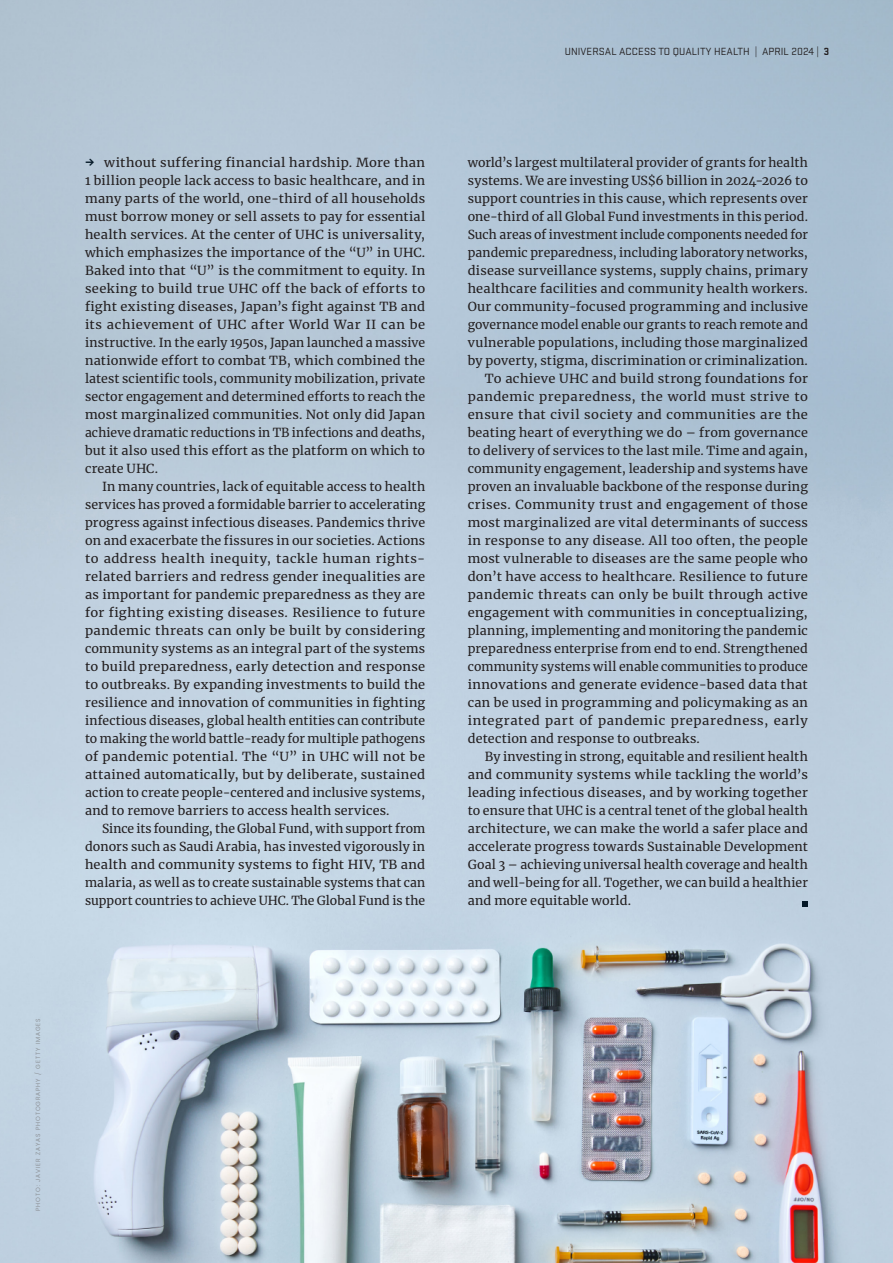
<style>
.page{position:relative;width:893px;height:1263px;background:#fff}
.page>*{position:absolute;margin:0;border:0;box-sizing:border-box;transform-origin:0 0}
.t1{font:12.45px/18px "Merriweather";letter-spacing:.015em;color:#231f20;text-align:justify}
.t2{font:12.45px/18px "Merriweather";letter-spacing:.015em;color:#231f20;text-align:justify;scale:1.04 1}
.t3{font:12.45px "Merriweather";letter-spacing:.035em;color:#231f20;scale:1.04 1}
.t4{font:12.45px "Merriweather";letter-spacing:.045em;color:#231f20;scale:1.04 1}
.t5{font:12.45px "Merriweather";letter-spacing:.04em;color:#231f20;scale:1.04 1}
.t6{font:900 12.45px "Merriweather";color:#031726}
.t7{font:10.8px "Stratum 1";letter-spacing:.005em;color:#231f20}
.t8{font:300 6px "Poppins";letter-spacing:.15em;color:#808285}
.s1{font-weight:700}
</style>
<div class="page">
<img style="left:0;top:0;width:893px;height:1263px">
<svg style="left:802px;top:901px;width:6px;height:6px"></svg>
<p class="t2" style="left:85px;top:154px;width:329px;text-indent:19px">without suffering financial hardship. More than 1 billion people lack access to basic healthcare, and in many parts of the world, one-third of all households must borrow money or sell assets to pay for essential health services. At the center of UHC is universality, which emphasizes the importance of the “U” in UHC.<br>Baked into that “U” is the commitment to equity. In seeking to build true UHC off the back of efforts to fight existing diseases, Japan’s fight against TB and its achievement of UHC after World War II can be instructive. In the early 1950s, Japan launched a massive nationwide effort to combat TB, which combined the latest scientific tools, community mobilization, private sector engagement and determined efforts to reach the most marginalized communities. Not only did Japan achieve dramatic reductions in TB infections and deaths, but it also used this effort as the platform on which to create UHC.</p>
<p class="t1" style="left:85px;top:478px;width:342px;text-indent:17px">In many countries, lack of equitable access to health services has proved a formidable barrier to accelerating progress against infectious diseases. Pandemics thrive on and exacerbate the fissures in our societies. Actions to address health inequity, tackle human rights&shy;related barriers and redress gender inequalities are as important for pandemic preparedness as they are for fighting existing diseases. Resilience to future pandemic threats can only be built by considering community systems as an integral part of the systems to build preparedness, early detection and response to outbreaks. By expanding investments to build the resilience and innovation of communities in fighting infectious diseases, global health entities can contribute to making the world battle-ready for multiple pathogens of pandemic potential. The “U” in UHC will not be attained automatically, but by deliberate, sustained action to create people-centered and inclusive systems, and to remove barriers to access health services.</p>
<p class="t1" style="left:85px;top:820px;width:342px;text-indent:17px">Since its founding, the Global Fund, with support from donors such as Saudi Arabia, has invested vigorously in health and community systems to fight HIV, TB and malaria, as well as to create sustainable systems that can support countries to achieve UHC. The Global Fund is the</p>
<p class="t6" style="left:85px;top:155px;width:11px">→</p>
<p class="t7" style="left:565px;top:46px;width:266px">UNIVERSAL ACCESS TO QUALITY HEALTH | APRIL 2024 | <span class="s1">3</span></p>
<p class="t1" style="left:468px;top:154px;width:342px">world’s largest multilateral provider of grants for health</p>
<p class="t1" style="left:468px;top:172px;width:342px">systems. We are investing US$6 billion in 2024-2026 to</p>
<p class="t1" style="left:468px;top:190px;width:342px">support countries in this cause, which represents over</p>
<p class="t1" style="left:468px;top:208px;width:342px">one-third of all Global Fund investments in this period.</p>
<p class="t1" style="left:468px;top:226px;width:342px">Such areas of investment include components needed for</p>
<p class="t1" style="left:468px;top:244px;width:342px">pandemic preparedness, including laboratory networks,</p>
<p class="t1" style="left:468px;top:262px;width:342px">disease surveillance systems, supply chains, primary</p>
<p class="t1" style="left:468px;top:280px;width:342px">healthcare facilities and community health workers.</p>
<p class="t1" style="left:468px;top:298px;width:342px">Our community-focused programming and inclusive</p>
<p class="t1" style="left:468px;top:316px;width:342px">governance model enable our grants to reach remote and</p>
<p class="t1" style="left:468px;top:334px;width:342px">vulnerable populations, including those marginalized</p>
<p class="t1" style="left:468px;top:352px;width:342px">by poverty, stigma, discrimination or criminalization.</p>
<p class="t2" style="left:485px;top:370px;width:312px">To achieve UHC and build strong foundations for</p>
<p class="t5" style="left:468px;top:390px;width:329px">pandemic preparedness, the world must strive to</p>
<p class="t3" style="left:468px;top:408px;width:329px">ensure that civil society and communities are the</p>
<p class="t1" style="left:468px;top:424px;width:342px">beating heart of everything we do – from governance</p>
<p class="t1" style="left:468px;top:442px;width:342px">to delivery of services to the last mile. Time and again,</p>
<p class="t1" style="left:468px;top:460px;width:342px">community engagement, leadership and systems have</p>
<p class="t1" style="left:468px;top:478px;width:342px">proven an invaluable backbone of the response during</p>
<p class="t2" style="left:468px;top:496px;width:329px">crises. Community trust and engagement of those</p>
<p class="t1" style="left:468px;top:514px;width:342px">most marginalized are vital determinants of success</p>
<p class="t2" style="left:468px;top:532px;width:329px">in response to any disease. All too often, the people</p>
<p class="t1" style="left:468px;top:550px;width:342px">most vulnerable to diseases are the same people who</p>
<p class="t2" style="left:468px;top:568px;width:329px">don’t have access to healthcare. Resilience to future</p>
<p class="t2" style="left:468px;top:586px;width:329px">pandemic threats can only be built through active</p>
<p class="t2" style="left:468px;top:604px;width:329px">engagement with communities in conceptualizing,</p>
<p class="t1" style="left:468px;top:622px;width:342px">planning, implementing and monitoring the pandemic</p>
<p class="t1" style="left:468px;top:640px;width:342px">preparedness enterprise from end to end. Strengthened</p>
<p class="t1" style="left:468px;top:658px;width:342px">community systems will enable communities to produce</p>
<p class="t2" style="left:468px;top:676px;width:329px">innovations and generate evidence-based data that</p>
<p class="t1" style="left:468px;top:694px;width:342px">can be used in programming and policymaking as an</p>
<p class="t4" style="left:468px;top:714px;width:329px">integrated part of pandemic preparedness, early</p>
<p class="t1" style="left:468px;top:730px;width:234px">detection and response to outbreaks.</p>
<p class="t1" style="left:485px;top:748px;width:325px">By investing in strong, equitable and resilient health</p>
<p class="t2" style="left:468px;top:766px;width:329px">and community systems while tackling the world’s</p>
<p class="t1" style="left:468px;top:784px;width:342px">leading infectious diseases, and by working together</p>
<p class="t1" style="left:468px;top:802px;width:342px">to ensure that UHC is a central tenet of the global health</p>
<p class="t1" style="left:468px;top:820px;width:342px">architecture, we can make the world a safer place and</p>
<p class="t1" style="left:468px;top:838px;width:342px">accelerate progress towards Sustainable Development</p>
<p class="t1" style="left:468px;top:856px;width:342px">Goal 3 – achieving universal health coverage and health</p>
<p class="t1" style="left:468px;top:874px;width:342px">and well-being for all. Together, we can build a healthier</p>
<p class="t1" style="left:468px;top:892px;width:165px">and more equitable world.</p>
<p class="t8" style="left:35px;top:1211px;width:194px;rotate:-90deg">PHOTO: JAVIER ZAYAS PHOTOGRAPHY / GETTY IMAGES</p>
</div>
